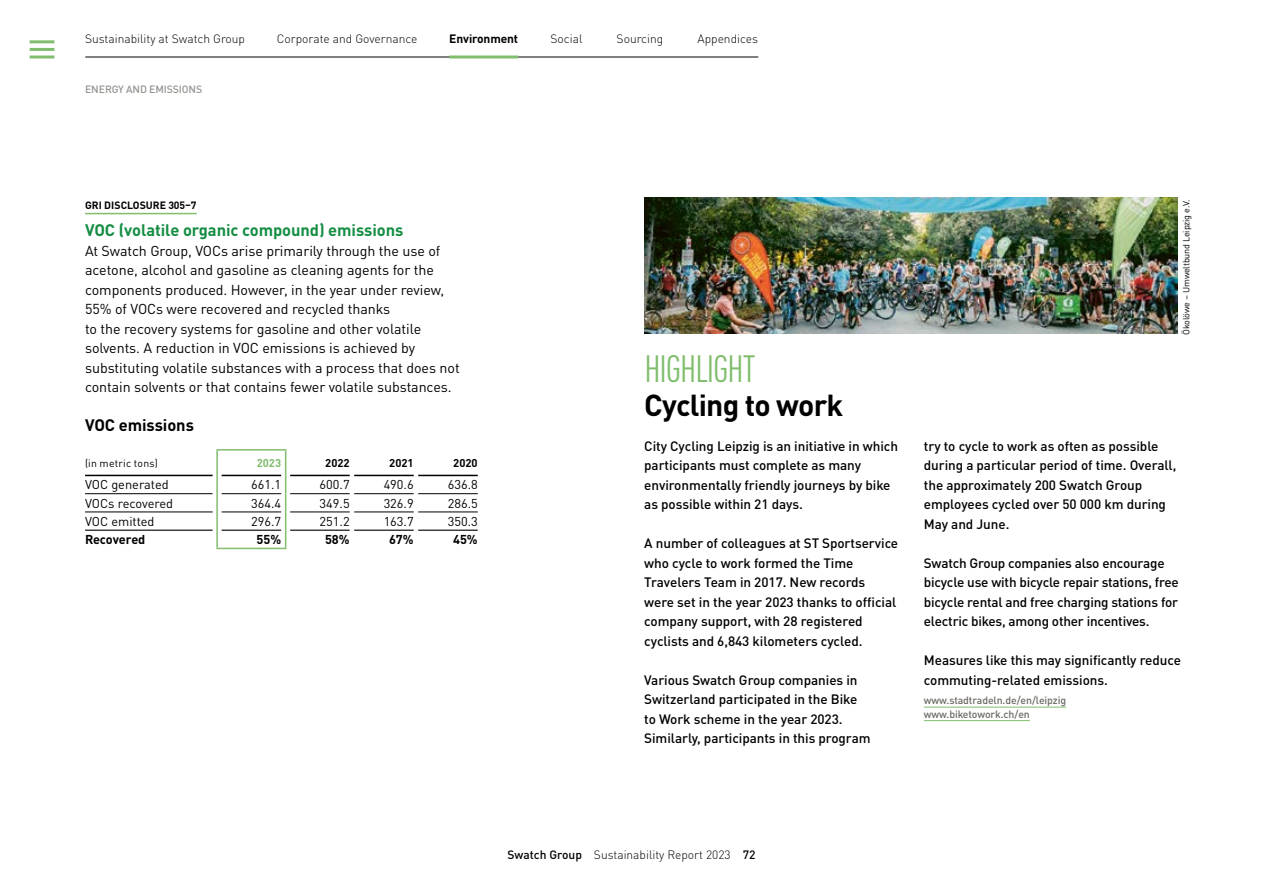
<style>
.page{position:relative;width:1263px;height:893px;background:#fff}
.page>*{position:absolute;margin:0;border:0;box-sizing:border-box;transform-origin:0 0}
.t1{font:condensed 37.5px "DIN Pro";letter-spacing:-.03em;color:#80bd6d}
.t2{font:700 30px "DIN Pro";letter-spacing:-.025em;color:#000}
.t3{font:700 16.5px "DIN Pro";letter-spacing:-.005em;color:#148d43}
.t4{font:700 16.5px "DIN Pro";letter-spacing:-.005em;color:#000}
.t5{font:14.25px/19.5px "DIN Pro";letter-spacing:-.005em;color:#000}
.t6{font:500 13.5px/19.5px "DIN Pro";letter-spacing:-.005em;color:#000}
.t7{font:12.75px "DIN Pro";color:#000}
.t8{font:700 12.75px "DIN Pro";color:#000}
.t9{font:300 12px "DIN Pro";color:#000}
.t10{font:700 12px "DIN Pro";letter-spacing:-.01em;color:#000}
.t11{font:700 11.25px "DIN Pro";color:#000}
.t12{font:700 11.25px "DIN Pro";color:#80bd6d}
.t13{font:500 10.5px/13.5px "DIN Pro";letter-spacing:-.01em;color:#6d6a63}
.t14{font:700 10.5px "DIN Pro";color:#000}
.t15{font:500 10.5px "DIN Pro";letter-spacing:-.01em;color:#959490}
.t16{font:10.5px "DIN Pro";letter-spacing:.02em;color:#000}
.t17{font:9px "DIN Pro";letter-spacing:-.02em;color:#000}
.s1{font-weight:500}
</style>
<div class="page">
<img style="left:644px;top:197px;width:534px;height:137px">
<hr style="left:924px;top:707px;width:142px;height:1px;background:#80bd6d">
<hr style="left:924px;top:720px;width:106px;height:1px;background:#80bd6d">
<hr style="left:85px;top:213px;width:112px;height:1px;background:#80bd6d">
<hr style="left:222px;top:475px;width:59px;height:1px;background:#000">
<hr style="left:290px;top:475px;width:60px;height:1px;background:#000">
<hr style="left:354px;top:475px;width:60px;height:1px;background:#000">
<hr style="left:418px;top:475px;width:60px;height:1px;background:#000">
<hr style="left:222px;top:493px;width:59px;height:1px;background:#000">
<hr style="left:290px;top:493px;width:60px;height:1px;background:#000">
<hr style="left:354px;top:493px;width:60px;height:1px;background:#000">
<hr style="left:418px;top:493px;width:60px;height:1px;background:#000">
<hr style="left:222px;top:512px;width:59px;height:1px;background:#000">
<hr style="left:290px;top:512px;width:60px;height:1px;background:#000">
<hr style="left:354px;top:512px;width:60px;height:1px;background:#000">
<hr style="left:418px;top:512px;width:60px;height:1px;background:#000">
<hr style="left:222px;top:530px;width:59px;height:1px;background:#000">
<hr style="left:290px;top:530px;width:60px;height:1px;background:#000">
<hr style="left:354px;top:530px;width:60px;height:1px;background:#000">
<hr style="left:418px;top:530px;width:60px;height:1px;background:#000">
<hr style="left:85px;top:475px;width:128px;height:1px;background:#000">
<hr style="left:85px;top:493px;width:128px;height:1px;background:#000">
<hr style="left:85px;top:512px;width:128px;height:1px;background:#000">
<hr style="left:85px;top:530px;width:128px;height:1px;background:#000">
<hr style="left:216px;top:451px;width:2px;height:24px;background:#80bd6d">
<svg style="left:216px;top:449px;width:6px;height:2px"></svg>
<hr style="left:222px;top:449px;width:59px;height:2px;background:#80bd6d">
<svg style="left:216px;top:475px;width:6px;height:74px"></svg>
<hr style="left:222px;top:548px;width:59px;height:1px;background:#80bd6d">
<svg style="left:281px;top:449px;width:5px;height:100px"></svg>
<hr style="left:85px;top:57px;width:673px;height:1px;background:#000">
<hr style="left:449px;top:56px;width:69px;height:3px;background:#80bd6d">
<hr style="left:30px;top:56px;width:24px;height:3px;background:#80bd6d">
<hr style="left:30px;top:48px;width:24px;height:3px;background:#80bd6d">
<hr style="left:30px;top:40px;width:24px;height:3px;background:#80bd6d">
<p class="t9" style="left:85px;top:30px;width:161px">Sustainability at Swatch Group</p>
<p class="t9" style="left:550px;top:30px;width:33px">Social</p>
<p class="t9" style="left:617px;top:30px;width:48px">Sourcing</p>
<p class="t9" style="left:697px;top:30px;width:62px">Appendices</p>
<p class="t9" style="left:277px;top:30px;width:142px">Corporate and Governance</p>
<p class="t10" style="left:449px;top:29px;width:70px">Environment</p>
<p class="t15" style="left:85px;top:81px;width:21px">Energ</p>
<p class="t15" style="left:118px;top:81px;width:38px">y and emissio</p>
<p class="t15" style="left:189px;top:81px;width:14px">ns</p>
<p class="t14" style="left:85px;top:197px;width:113px">GRI DISCLOSURE 305–7</p>
<p class="t3" style="left:85px;top:217px;width:320px">VOC (volatile organic compound) emissions</p>
<p class="t5" style="left:85px;top:240px;width:376px">At Swatch Group, VOCs arise primarily through the use of acetone, alcohol and gasoline as cleaning agents for the components produced. However, in the year under review, 55% of VOCs were recovered and recycled thanks<br>to the recovery systems for gasoline and other volatile solvents. A reduction in VOC emissions is achieved by substituting volatile substances with a process that does not contain solvents or that contains fewer volatile substances.</p>
<p class="t4" style="left:85px;top:412px;width:110px">VOC emissions</p>
<p class="t16" style="left:85px;top:455px;width:74px">(in metric tons)</p>
<p class="t12" style="left:257px;top:454px;width:26px">2023</p>
<p class="t11" style="left:325px;top:454px;width:26px">2022</p>
<p class="t11" style="left:389px;top:454px;width:26px">2021</p>
<p class="t11" style="left:453px;top:454px;width:26px">2020</p>
<p class="t7" style="left:85px;top:475px;width:85px">VOC generated</p>
<p class="t7" style="left:251px;top:475px;width:32px">661.1</p>
<p class="t7" style="left:320px;top:475px;width:32px">600.7</p>
<p class="t7" style="left:384px;top:475px;width:32px">490.6</p>
<p class="t7" style="left:448px;top:475px;width:32px">636.8</p>
<p class="t7" style="left:85px;top:493px;width:90px">VOCs recovered</p>
<p class="t7" style="left:251px;top:493px;width:32px">364.4</p>
<p class="t7" style="left:320px;top:493px;width:32px">349.5</p>
<p class="t7" style="left:384px;top:493px;width:32px">326.9</p>
<p class="t7" style="left:448px;top:493px;width:32px">286.5</p>
<p class="t7" style="left:85px;top:512px;width:71px">VOC emitted</p>
<p class="t7" style="left:251px;top:512px;width:32px">296.7</p>
<p class="t7" style="left:320px;top:512px;width:32px">251.2</p>
<p class="t7" style="left:384px;top:512px;width:32px">163.7</p>
<p class="t7" style="left:448px;top:512px;width:32px">350.3</p>
<p class="t8" style="left:85px;top:530px;width:62px">Recovered</p>
<p class="t8" style="left:256px;top:530px;width:26px">55%</p>
<p class="t8" style="left:325px;top:530px;width:26px">58%</p>
<p class="t8" style="left:389px;top:530px;width:26px">67%</p>
<p class="t8" style="left:453px;top:530px;width:26px">45%</p>
<h1 class="t1" style="left:644px;top:342px;width:113px">HIGHLIGHT</h1>
<h2 class="t2" style="left:644px;top:382px;width:201px">Cycling to work</h2>
<p class="t6" style="left:644px;top:435px;width:255px">City Cycling Leipzig is an initiative in which participants must complete as many environmentally friendly journeys by bike as possible within 21 days.</p>
<p class="t6" style="left:644px;top:533px;width:255px">A number of colleagues at ST Sportservice who cycle to work formed the Time Travelers Team in 2017. N ew records were set in the year 2023 thanks to official company support, with 28 registered cyclists and 6,843 kilometers cycled.</p>
<p class="t6" style="left:644px;top:669px;width:228px">Various Swatch Group companies in Switzerland participated in the Bike to Work scheme in the year 2023.<br>Similarly, participants in this program</p>
<p class="t17" style="left:1179px;top:335px;width:136px;rotate:-90deg">Ökolöwe – Umweltbund Leipzig e.V.</p>
<p class="t6" style="left:924px;top:435px;width:254px">try to cycle to work as often as possible during a particular period of time. Overall, the approximately 200 Swatch Group employees cycled over 50 000 km during May and June.</p>
<p class="t6" style="left:924px;top:552px;width:256px">Swatch Group companies also encourage bicycle use with bicycle repair stations, free bicycle rental and free charging stations for electric bikes, among other incentives.</p>
<p class="t6" style="left:924px;top:650px;width:259px">Measures like this may significantly reduce commuting-related emissions.</p>
<p class="t13" style="left:924px;top:693px;width:144px">www.stadtradeln.de/en/leipzig www.biketowork.ch/en</p>
<p class="t9" style="left:507px;top:845px;width:249px"><span class="s1">Swatch Group</span> Sustainability Report 2023 <span class="s1">72</span></p>
</div>
